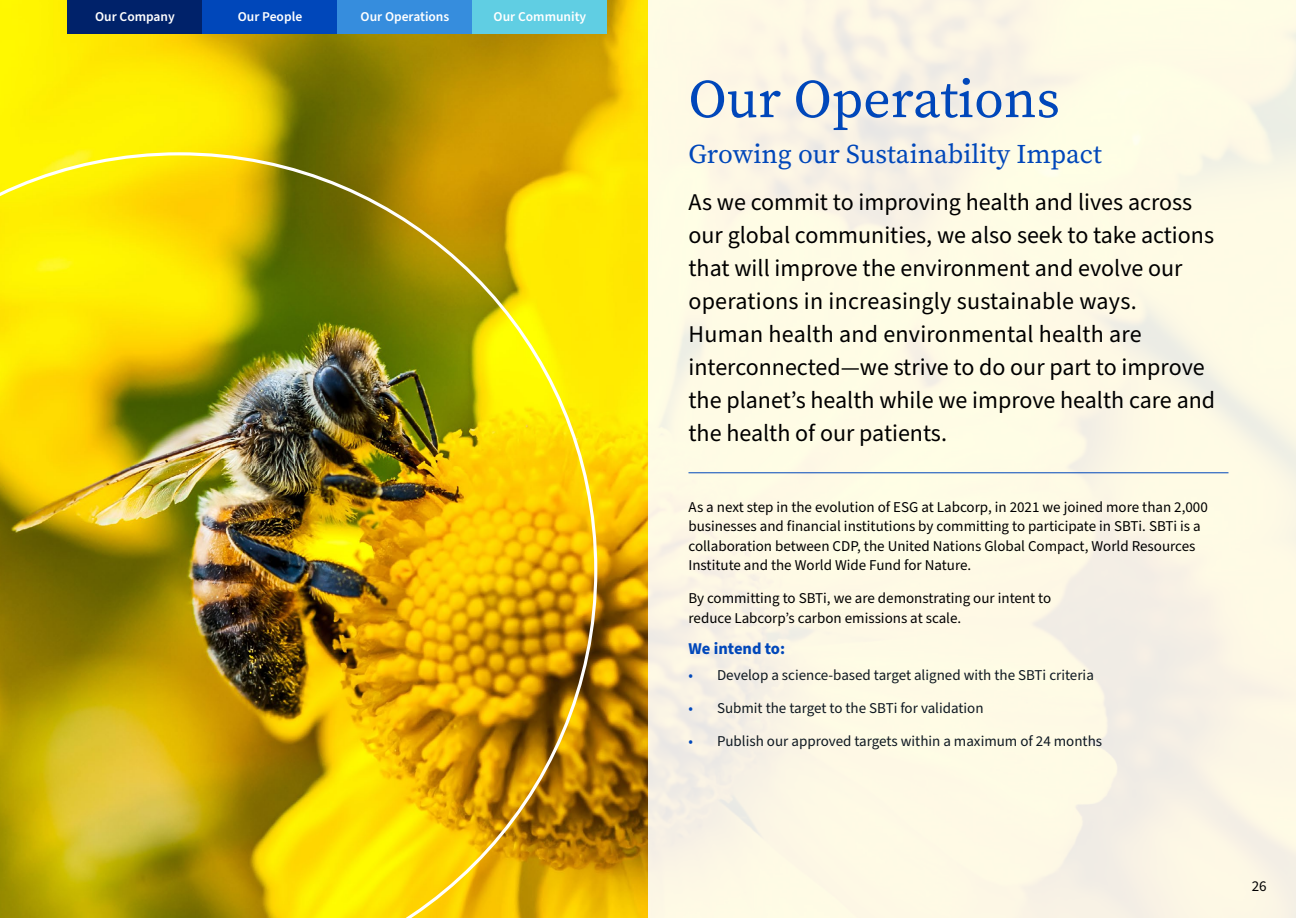
<style>
.page{position:relative;width:1296px;height:918px;background:#fff}
.page>*{position:absolute;margin:0;border:0;box-sizing:border-box;transform-origin:0 0}
.t1{font:54px "Source Serif Pro";color:#0047ba}
.t2{font:27px "Source Serif Pro";color:#0047ba}
.t3{font:24px/33px "Source Sans Pro";color:#000}
.t4{font:700 16.5px "Source Sans Pro";color:#0047ba}
.t5{font:15px/19.5px "Source Sans Pro";color:#000}
.t6{font:15px "Source Sans Pro";color:#0e1821}
.t7{font:600 13.5px "Source Sans Pro";color:#fff}
.s1{color:#0047ba}
</style>
<div class="page">
<img style="left:0;top:0;width:648px;height:918px">
<img style="left:0;top:152px;width:597px;height:766px">
<div style="left:648px;top:0;width:648px;height:918px;background:linear-gradient(to right,#fcf8e5,#fbf7e5)"></div>
<hr style="left:688px;top:472px;width:540px;height:1px;background:#0047ba">
<div style="left:68px;top:0;width:134px;height:34px;background:#00226a"></div>
<div style="left:202px;top:0;width:136px;height:34px;background:#0047ba"></div>
<div style="left:338px;top:0;width:134px;height:34px;background:#368ddd"></div>
<div style="left:472px;top:0;width:136px;height:34px;background:#60cee3"></div>
<p class="t7" style="left:95px;top:8px;width:81px">Our Company</p>
<p class="t7" style="left:238px;top:8px;width:66px">Our People</p>
<p class="t7" style="left:361px;top:8px;width:90px">Our Operations</p>
<p class="t7" style="left:494px;top:8px;width:94px">Our Community</p>
<h1 class="t1" style="left:688px;top:63px;width:373px">Our Operations</h1>
<h2 class="t2" style="left:688px;top:136px;width:415px">Growing our Sustainability Impact</h2>
<p class="t3" style="left:688px;top:186px;width:528px">As we commit to improving health and lives across our global communities, we also seek to take actions that will improve the environment and evolve our operations in increasingly sustainable ways.<br>Human health and environmental health are interconnected—we strive to do our part to improve the planet’s health while we improve health care and the health of our patients.</p>
<p class="t5" style="left:688px;top:497px;width:521px">As a next step in the evolution of ESG at Labcorp, in 2021 we joined more than 2,000 businesses and financial institutions by committing to participate in SBTi. SBTi is a collaboration between CDP, the United Nations Global Compact, World Resources Institute and the World Wide Fund for Nature.</p>
<p class="t5" style="left:688px;top:589px;width:364px">By committing to SBTi, we are demonstrating our intent to reduce Labcorp’s carbon emissions at scale.</p>
<p class="t4" style="left:688px;top:637px;width:98px">We intend to:</p>
<p class="t6" style="left:688px;top:665px;width:407px"><span class="s1">•</span> Develop a science-based target aligned with the SBTi criteria</p>
<p class="t6" style="left:688px;top:698px;width:297px"><span class="s1">•</span> Submit the target to the SBTi for validation</p>
<p class="t6" style="left:688px;top:731px;width:415px"><span class="s1">•</span> Publish our approved targets within a maximum of 24 months</p>
<p class="t5" style="left:1252px;top:877px;width:16px">26</p>
</div>
